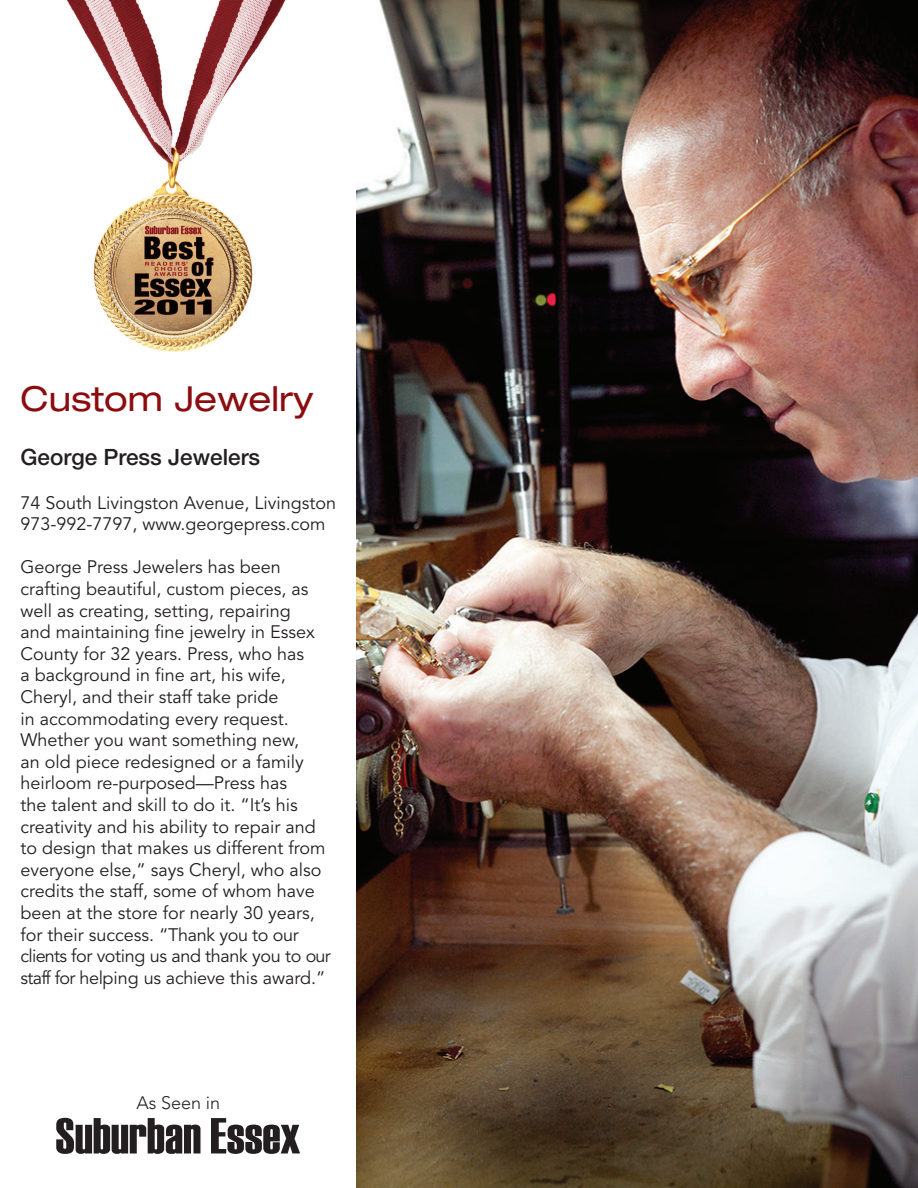
<style>
.page{position:relative;width:918px;height:1188px;background:#fff}
.page>*{position:absolute;margin:0;border:0;box-sizing:border-box;transform-origin:0 0}
.t1{font:expanded 34.5px "Helvetica Neue";color:#8b0d10}
.t2{font:500 22.5px "Helvetica Neue";color:#231f20}
.t3{font:18px/21.6px "Avenir";color:#231f20}
.t4{font:300 18px "Avenir";color:#231f20}
</style>
<div class="page">
<img style="left:356px;top:0;width:562px;height:1188px">
<img style="left:66px;top:0;width:220px;height:352px">
<svg style="left:56px;top:1118px;width:144px;height:36px"></svg>
<svg style="left:211px;top:1118px;width:89px;height:36px"></svg>
<h1 class="t1" style="left:21px;top:378px;width:294px">Custom Jewelry</h1>
<p class="t2" style="left:21px;top:444px;width:241px">George Press Jewelers</p>
<p class="t3" style="left:21px;top:492px;width:317px">74 South Livingston Avenue, Livingston<br>973-992-7797, www.georgepress.com</p>
<p class="t3" style="left:21px;top:557px;width:312px">George Press Jewelers has been crafting beautiful, custom pieces, as well as creating, setting, repairing<br>and maintaining fine jewelry in Essex County for 32 years. Press, who has<br>a background in fine art, his wife, Cheryl, and their staff take pride<br>in accommodating every request.<br>Whether you want something new,<br>an old piece redesigned or a family heirloom re-purposed—Press has<br>the talent and skill to do it. “It’s his creativity and his ability to repair and to design that makes us different from everyone else,” says Cheryl, who also credits the staff, some of whom have been at the store for nearly 30 years, for their success. “Thank you to our clients for voting us and thank you to our staff for helping us achieve this award.”</p>
<p class="t4" style="left:136px;top:1092px;width:85px">As Seen in</p>
</div>
